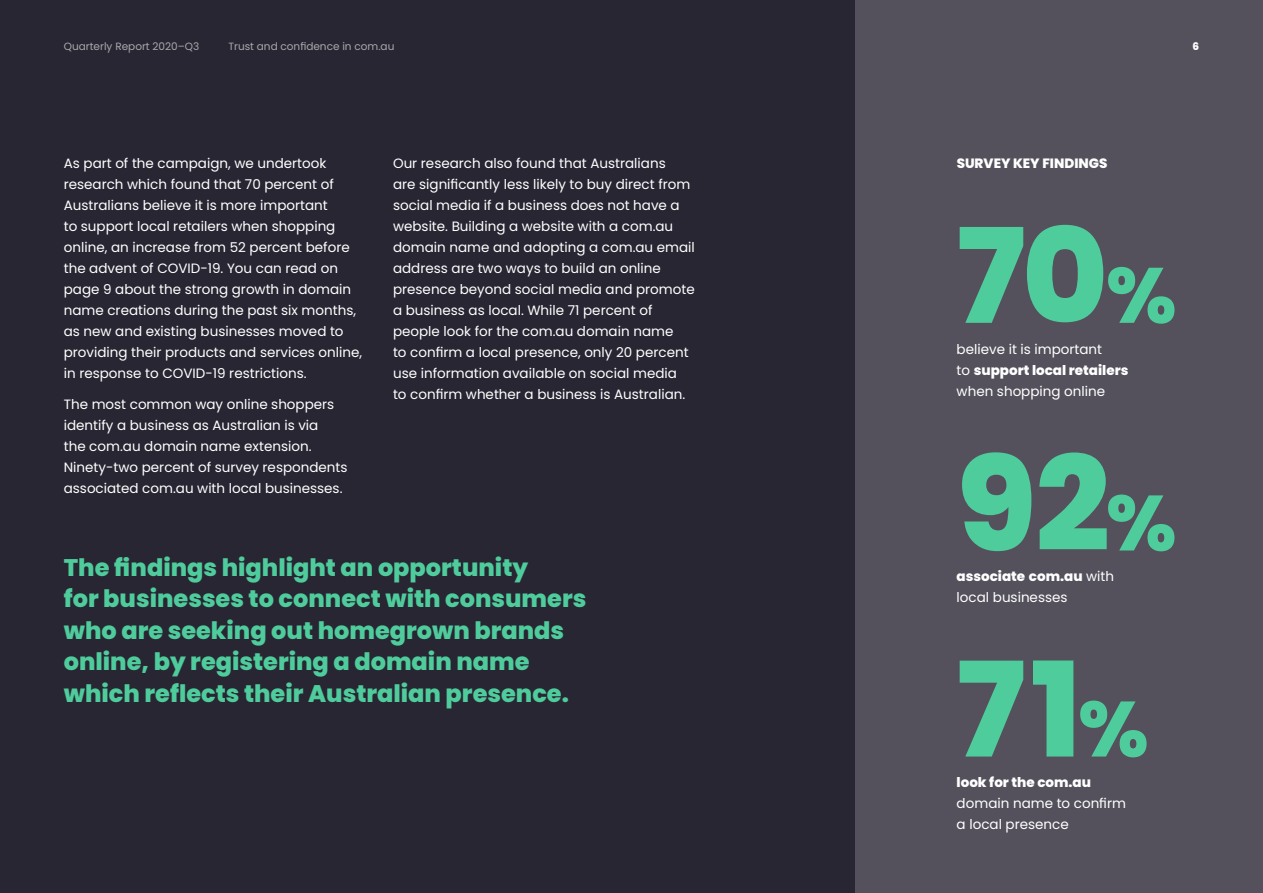
<style>
.page{position:relative;width:1263px;height:893px;background:#292633}
.page>*{position:absolute;margin:0;border:0;box-sizing:border-box;transform-origin:0 0}
.t1{font:800 131.4px "Poppins";color:#4fcc9c}
.t2{font:800 24px/31.5px "Poppins";color:#4fcc9c}
.t3{font:13.5px/21px "Poppins";color:#fff}
.t4{font:800 13.5px "Poppins";color:#fff}
.t5{font:10.5px "Poppins";color:#a9a8ad}
.t6{font:800 10.5px "Poppins";color:#fff}
.s1{font-size:77.85px}
.s2{font-weight:800}
</style>
<div class="page">
<div style="left:856px;top:0;width:407px;height:893px;background:#54515c"></div>
<p class="t5" style="left:228px;top:40px;width:168px">Trust and confidence in com.au</p>
<p class="t5" style="left:64px;top:40px;width:137px">Quarterly Report 2020–Q3</p>
<p class="t6" style="left:1192px;top:40px;width:8px">6</p>
<p class="t3" style="left:64px;top:153px;width:300px">As part of the campaign, we undertook research which found that 70 percent of Australians believe it is more important<br>to support local retailers when shopping online, an increase from 52 percent before the advent of COVID-19. You can read on page 9 about the strong growth in domain name creations during the past six months, as new and existing businesses moved to providing their products and services online, in response to COVID-19 restrictions.</p>
<p class="t3" style="left:64px;top:394px;width:285px">The most common way online shoppers identify a business as Australian is via<br>the com.au domain name extension.<br>Ninety-two percent of survey respondents associated com.au with local businesses.</p>
<p class="t3" style="left:393px;top:153px;width:303px">Our research also found that Australians<br>are significantly less likely to buy direct from social media if a business does not have a website. Building a website with a com.au domain name and adopting a com.au email address are two ways to build an online presence beyond social media and promote a business as local. While 71 percent of people look for the com.au domain name<br>to confirm a local presence, only 20 percent use information available on social media<br>to confirm whether a business is Australian.</p>
<p class="t4" style="left:957px;top:155px;width:152px">SURVEY KEY FINDINGS</p>
<h1 class="t1" style="left:957px;top:201px;width:221px">70<span class="s1">%</span></h1>
<p class="t3" style="left:957px;top:338px;width:173px">believe it is important<br>to <span class="s2">support local retailers </span>when shopping online</p>
<h1 class="t1" style="left:957px;top:428px;width:221px">92<span class="s1">%</span></h1>
<h2 class="t2" style="left:64px;top:552px;width:524px">The findings highlight an opportunity<br>for businesses to connect with consumers who are seeking out homegrown brands online, by registering a domain name which reflects their Australian presence.</h2>
<p class="t3" style="left:957px;top:565px;width:159px"><span class="s2">associate com.au</span> with local businesses</p>
<h1 class="t1" style="left:957px;top:634px;width:193px">71<span class="s1">%</span></h1>
<p class="t4" style="left:957px;top:775px;width:136px">look for the com.au</p>
<p class="t3" style="left:957px;top:793px;width:171px">domain name to confirm a local presence</p>
</div>
